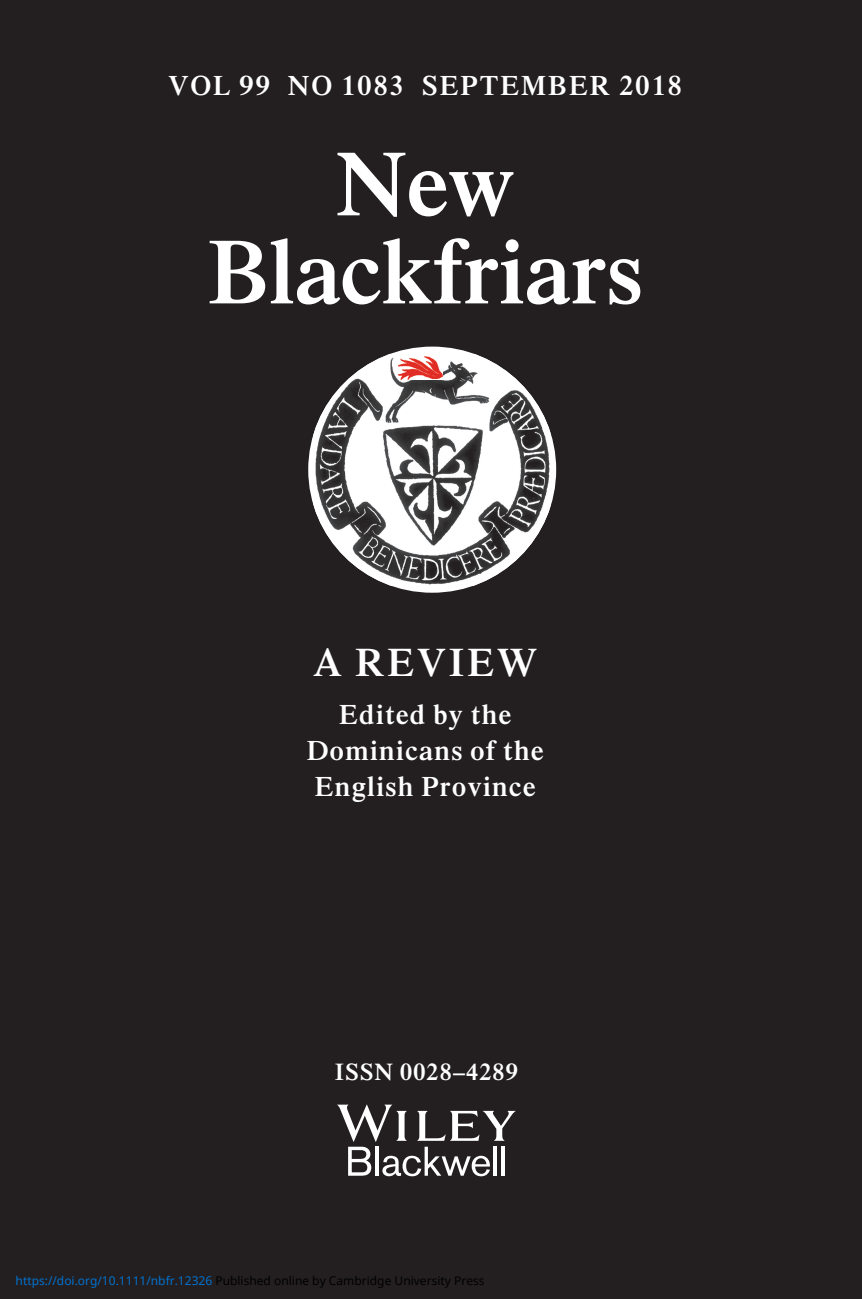
<style>
.page{position:relative;width:862px;height:1299px;background:#fff}
.page>*{position:absolute;margin:0;border:0;box-sizing:border-box;transform-origin:0 0}
.t1{font:600 92px/88px "Times";color:#fff;text-align:center}
.t2{font:600 40px "Times";letter-spacing:.075em;color:#fff}
.t3{font:600 28px/36px "Times";letter-spacing:.05em;color:#fff;text-align:center}
.t4{font:600 28px "Times";letter-spacing:.075em;color:#fff}
.t5{font:600 24px "Times";letter-spacing:.05em;color:#fff}
.t6{font:12px "Noto Sans";color:#000}
.s1{color:#0172cf}
</style>
<div class="page">
<div style="left:0;top:0;width:862px;height:1298px;background:#231f20"></div>
<div style="left:308px;top:346px;width:248px;height:246px;background:#fff;border-radius:50%"></div>
<img style="left:314px;top:354px;width:237px;height:231px">
<img style="left:398px;top:357px;width:45px;height:22px">
<svg style="left:337px;top:1104px;width:178px;height:72px"></svg>
<hr style="left:494px;top:1146px;width:3px;height:29px;background:#fff">
<hr style="left:502px;top:1146px;width:3px;height:29px;background:#fff">
<h3 class="t4" style="left:168px;top:75px;width:515px">VOL 99 NO 1083 SEPTEMBER 2018</h3>
<h1 class="t1" style="left:208px;top:149px;width:436px">New<br>Blackfriars</h1>
<h2 class="t2" style="left:313px;top:647px;width:226px">A REVIEW</h2>
<h3 class="t3" style="left:307px;top:699px;width:238px">Edited by the<br>Dominicans of the<br>English Province</h3>
<h3 class="t5" style="left:335px;top:1062px;width:184px">ISSN 0028–4289</h3>
<p class="t6" style="left:16px;top:1271px;width:470px"><span class="s1">https://doi.org/10.1111/nbfr.12326</span> Published online by Cambridge University Press</p>
</div>
